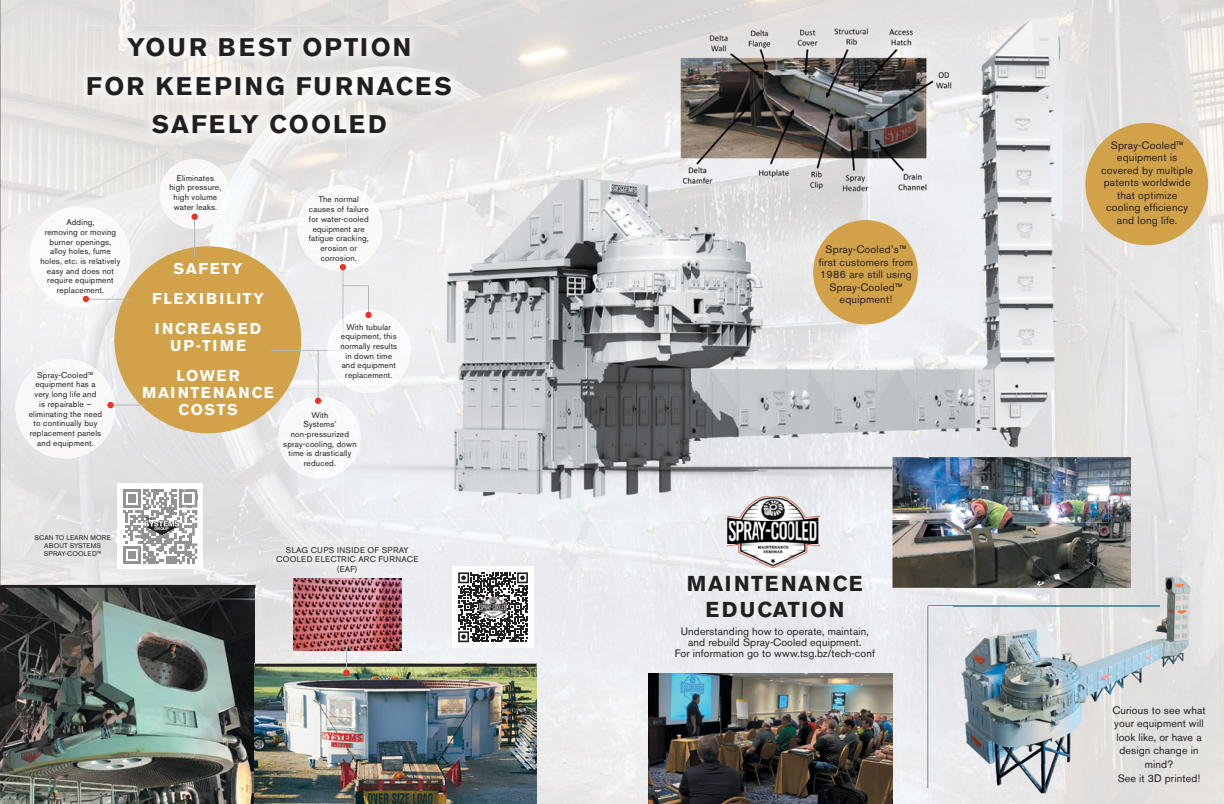
<style>
.page{position:relative;width:1224px;height:804px;background:#fff}
.page>*{position:absolute;margin:0;border:0;box-sizing:border-box;transform-origin:0 0}
.t1{font:700 25.3px/38.8px "Akzidenz Grotesk BE";letter-spacing:.08em;color:#231f20;text-align:center}
.t2{font:700 21.4px/25.3px "Akzidenz Grotesk BE";letter-spacing:.075em;color:#231f20;text-align:center}
.t3{font:700 15.5px/29.7px "Akzidenz Grotesk BE";letter-spacing:.1em;color:#fff;text-align:center}
.t4{font:700 15.5px/29.7px "Akzidenz Grotesk BE";letter-spacing:.12em;color:#fff;text-align:center}
.t5{font:10.7px/12.6px "Akzidenz Grotesk BE";letter-spacing:.01em;color:#231f20;text-align:center}
.t6{font:8.3px/9.7px "Akzidenz Grotesk BE";letter-spacing:.02em;color:#231f20;text-align:center}
.t7{font:8.3px/9.7px "Akzidenz Grotesk BE";letter-spacing:.04em;color:#231f20;text-align:center}
.t8{font:6.8px/7.8px "Akzidenz Grotesk BE";letter-spacing:.02em;color:#231f20;text-align:center}
.t9{font:700 3.7px "Helvetica Neue";letter-spacing:-.01em;color:#fff;scale:1.04 1}
.t10{font:700 3.7px "Helvetica Neue";color:#231f20;scale:1.04 1}
</style>
<div class="page">
<img style="left:1px;top:0;width:103px;height:242px">
<img style="left:104px;top:0;width:343px;height:25px">
<img style="left:1111px;top:0;width:113px;height:28px">
<img style="left:1110px;top:28px;width:114px;height:429px">
<img style="left:104px;top:146px;width:71px;height:346px">
<img style="left:175px;top:146px;width:169px;height:25px">
<img style="left:210px;top:171px;width:105px;height:492px">
<img style="left:315px;top:171px;width:29px;height:14px">
<img style="left:175px;top:223px;width:35px;height:361px">
<img style="left:315px;top:351px;width:28px;height:45px">
<img style="left:34px;top:278px;width:71px;height:100px">
<img style="left:34px;top:439px;width:71px;height:145px">
<img style="left:315px;top:478px;width:34px;height:62px">
<img style="left:1131px;top:457px;width:93px;height:143px">
<img style="left:104px;top:492px;width:36px;height:92px">
<div style="left:805px;top:521px;width:104px;height:282px;background:#ebedf1"></div>
<img style="left:385px;top:564px;width:420px;height:239px">
<img style="left:909px;top:587px;width:70px;height:216px">
<img style="left:315px;top:650px;width:70px;height:13px">
<img style="left:343px;top:381px;width:558px;height:140px">
<img style="left:901px;top:169px;width:209px;height:288px">
<img style="left:379px;top:134px;width:313px;height:247px">
<img style="left:692px;top:193px;width:210px;height:188px">
<img style="left:344px;top:146px;width:35px;height:163px">
<img style="left:937px;top:0;width:174px;height:169px">
<img style="left:649px;top:673px;width:243px;height:130px">
<hr style="left:928px;top:605px;width:231px;height:1px;background:#5e909e">
<img style="left:0;top:0;width:1px;height:803px">
<img style="left:76px;top:25px;width:387px;height:121px">
<img style="left:30px;top:206px;width:100px;height:101px;border-radius:50px">
<div style="left:114px;top:246px;width:187px;height:187px;background:#d1a249;border-radius:50%"></div>
<hr style="left:86px;top:299px;width:46px;height:1px;background:#b5b7ba">
<svg style="left:83px;top:296px;width:6px;height:6px"></svg>
<img style="left:298px;top:185px;width:85px;height:85px">
<img style="left:16px;top:359px;width:99px;height:99px;border-radius:50px">
<hr style="left:111px;top:404px;width:35px;height:1px;background:#b5b7ba">
<div style="left:107px;top:402px;width:7px;height:6px;background:#ee3124;border-radius:50%"></div>
<img style="left:327px;top:351px;width:17px;height:34px">
<img style="left:344px;top:309px;width:67px;height:84px">
<svg style="left:271px;top:264px;width:98px;height:87px"></svg>
<div style="left:365px;top:312px;width:7px;height:6px;background:#ee3124;border-radius:50%"></div>
<img style="left:278px;top:396px;width:66px;height:82px">
<img style="left:344px;top:404px;width:16px;height:66px">
<hr style="left:318px;top:350px;width:1px;height:53px;background:#b5b7ba">
<div style="left:315px;top:397px;width:6px;height:7px;background:#ee3124;border-radius:50%"></div>
<img style="left:160px;top:159px;width:70px;height:70px;border-radius:35px">
<hr style="left:194px;top:218px;width:1px;height:38px;background:#b5b7ba">
<div style="left:191px;top:213px;width:7px;height:7px;background:#ee3124;border-radius:50%"></div>
<div style="left:117px;top:483px;width:85px;height:85px;background:#fff"></div>
<svg style="left:123px;top:489px;width:74px;height:74px"></svg>
<img style="left:0;top:587px;width:255px;height:216px">
<img style="left:255px;top:666px;width:281px;height:137px">
<img style="left:667px;top:27px;width:292px;height:166px">
<div style="left:1085px;top:123px;width:123px;height:122px;background:#d1a249;border-radius:50%"></div>
<hr style="left:0;top:584px;width:256px;height:3px;background:#231f20">
<hr style="left:255px;top:663px;width:281px;height:3px;background:#231f20">
<img style="left:270px;top:540px;width:154px;height:39px">
<img style="left:293px;top:578px;width:109px;height:72px">
<svg style="left:346px;top:644px;width:1px;height:25px"></svg>
<div style="left:343px;top:669px;width:7px;height:6px;background:#ee3124;border-radius:50%"></div>
<div style="left:452px;top:566px;width:82px;height:81px;background:#fff"></div>
<svg style="left:458px;top:572px;width:70px;height:70px"></svg>
<img style="left:480px;top:597px;width:26px;height:20px">
<img style="left:953px;top:587px;width:99px;height:177px">
<img style="left:1052px;top:568px;width:100px;height:196px">
<img style="left:1152px;top:568px;width:66px;height:229px">
<img style="left:953px;top:764px;width:199px;height:33px">
<img style="left:953px;top:605px;width:206px;height:1px">
<img style="left:1097px;top:457px;width:34px;height:111px">
<img style="left:892px;top:522px;width:205px;height:65px">
<img style="left:892px;top:457px;width:217px;height:65px">
<img style="left:953px;top:568px;width:178px;height:19px">
<img style="left:727px;top:496px;width:93px;height:71px">
<hr style="left:927px;top:605px;width:1px;height:182px;background:#5e909e">
<div style="left:813px;top:220px;width:105px;height:104px;background:#d1a249;border-radius:50%"></div>
<p class="t1" style="left:86px;top:28px;width:367px">YOUR BEST OPTION<br>FOR KEEPING FURNACES<br>SAFELY COOLED</p>
<p class="t6" style="left:40px;top:217px;width:81px">Adding,<br>removing or moving burner openings, alloy holes, fume holes, etc. is relatively easy and does not require equipment replacement.</p>
<p class="t6" style="left:29px;top:370px;width:75px">Spray-Cooled™ equipment has a very long life and<br>is repairable — eliminating the need to continually buy replacement panels and equipment.</p>
<p class="t8" style="left:35px;top:533px;width:78px">SCAN TO LEARN MORE<br>ABOUT SYSTEMS<br>SPRAY-COOLED™</p>
<p class="t6" style="left:169px;top:173px;width:53px">Eliminates high pressure, high volume water leaks.</p>
<p class="t3" style="left:152px;top:254px;width:114px">SAFETY<br>FLEXIBILITY<br>INCREASED</p>
<p class="t4" style="left:170px;top:330px;width:78px">UP-TIME<br>LOWER</p>
<p class="t3" style="left:142px;top:384px;width:133px;line-height:17px">MAINTENANCE<br>COSTS</p>
<p class="t6" style="left:309px;top:194px;width:62px">The normal causes of failure for water-cooled equipment are fatigue cracking, erosion or corrosion.</p>
<p class="t6" style="left:340px;top:322px;width:58px">With tubular equipment, this normally results in down time and equipment replacement.</p>
<p class="t6" style="left:283px;top:409px;width:75px">With<br>Systems’ non-pressurized spray-cooling, down time is drastically reduced.</p>
<p class="t10" style="left:146px;top:516px;width:9px">THE</p>
<p class="t9" style="left:155px;top:526px;width:15px">GROUP</p>
<p class="t7" style="left:276px;top:545px;width:144px">SLAG CUPS INSIDE OF SPRAY<br>COOLED ELECTRIC ARC FURNACE (EAF)</p>
<p class="t5" style="left:819px;top:243px;width:96px">Spray-Cooled’s™ first customers from<br>1986 are still using<br>Spray-Cooled™ equipment!</p>
<p class="t2" style="left:687px;top:571px;width:177px">MAINTENANCE<br>EDUCATION</p>
<p class="t5" style="left:675px;top:625px;width:202px;line-height:10.7px">Understanding how to operate, maintain, and rebuild Spray-Cooled equipment.<br>For information go to www.tsg.bz/tech-conf</p>
<p class="t5" style="left:1101px;top:138px;width:93px">Spray-Cooled™ equipment is covered by multiple patents worldwide that optimize cooling efficiency and long life.</p>
<p class="t5" style="left:1112px;top:702px;width:95px;line-height:13.6px">Curious to see what your equipment will look like, or have a design change in mind?<br>See it 3D printed!</p>
</div>
